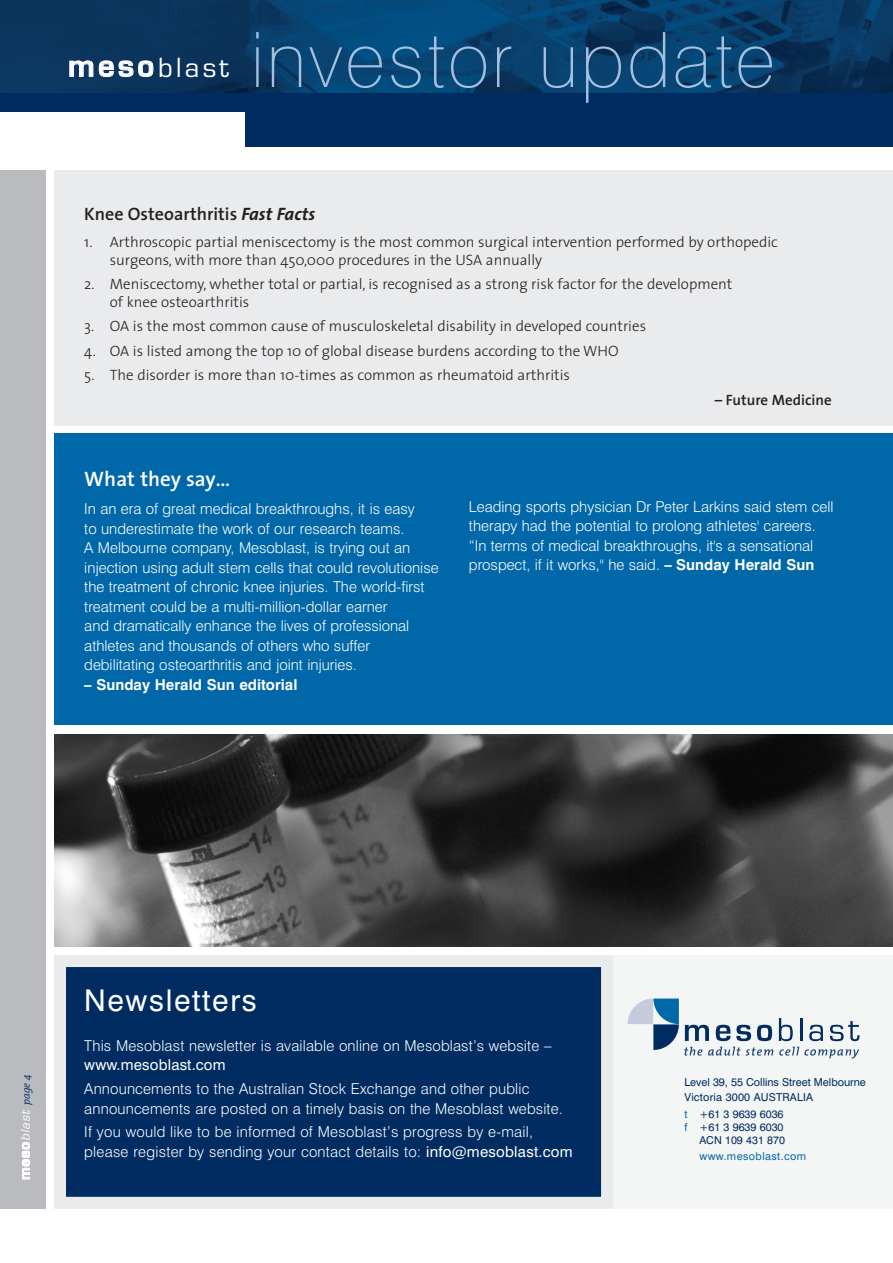
<style>
.page{position:relative;width:893px;height:1263px;background:#fff}
.page>*{position:absolute;margin:0;border:0;box-sizing:border-box;transform-origin:0 0}
.t1{font:100 76.5px "Swiss 721 BT";letter-spacing:.03em;color:#a5c0df}
.t2{font:30px "Swiss 721 BT";letter-spacing:.055em;color:#fff}
.t3{font:28.95px "Eurostile";letter-spacing:.11em;color:#fff}
.t4{font:600 21px "The Sans";color:#fff}
.t5{font:600 18px "The Sans";color:#231f20}
.t6{font:300 15px/19.5px "Swiss 721 BT";color:#fff}
.t7{font:300 15px/18px "The Sans";color:#231f20}
.t8{font:700 15px "Swiss 721 BT";color:#fff}
.t9{font:600 15px "The Sans";color:#231f20}
.t10{font:italic 13.5px "Eurostile";color:#fff}
.t11{font:10.95px/14.5px "Swiss 721 BT";letter-spacing:-.005em;color:#002c62}
.t12{font:10.8px/12.9px "Swiss 721 BT";color:#002c62;text-align:right}
.t13{font:10.8px "Swiss 721 BT";letter-spacing:.04em;color:#0068a9}
.s1{font-weight:600}
.s2{font-weight:700;font-style:italic}
.s3{font-weight:700}
.s4{font-weight:600;font-style:normal}
.s5{font-family:"The Mix";font-weight:300;font-size:10.5px;color:#002c62}
.s6{font-weight:400}
.s7{color:#0068a9}
</style>
<div class="page">
<img style="left:54px;top:734px;width:839px;height:213px">
<div style="left:54px;top:434px;width:839px;height:291px;background:#0068a9"></div>
<div style="left:54px;top:170px;width:839px;height:255px;background:#eaebec"></div>
<div style="left:610px;top:955px;width:283px;height:254px;background:#f4f5f5"></div>
<div style="left:60px;top:961px;width:547px;height:242px;background:#002c62"></div>
<div style="left:54px;top:955px;width:559px;height:254px;border:12px solid #eaebec"></div>
<div style="left:0;top:91px;width:498px;height:20px;background:#002c62"></div>
<div style="left:245px;top:89px;width:648px;height:58px;background:#002c62"></div>
<img style="left:0;top:0;width:893px;height:92px">
<div style="left:0;top:170px;width:46px;height:1039px;background:#babbbe"></div>
<svg style="left:779px;top:1018px;width:14px;height:23px"></svg>
<hr style="left:800px;top:1018px;width:2px;height:23px;background:#002c62">
<svg style="left:809px;top:1025px;width:14px;height:16px"></svg>
<svg style="left:830px;top:1021px;width:29px;height:20px"></svg>
<svg style="left:628px;top:999px;width:145px;height:57px"></svg>
<svg style="left:779px;top:1047px;width:80px;height:12px"></svg>
<h3 class="t3" style="left:68px;top:58px;width:162px"><span class="s1">meso</span>blast</h3>
<h1 class="t1" style="left:251px;top:32px;width:526px">investor update</h1>
<p class="t5" style="left:84px;top:207px;width:232px">Knee Osteoarthritis <span class="s2">Fast Facts</span></p>
<p class="t7" style="left:110px;top:234px;width:670px;text-indent:-26px">1. Arthroscopic partial meniscectomy is the most common surgical intervention performed by orthopedic surgeons, with more than 450,000 procedures in the USA annually</p>
<p class="t7" style="left:110px;top:276px;width:624px;text-indent:-26px">2. Meniscectomy, whether total or partial, is recognised as a strong risk factor for the development of knee osteoarthritis</p>
<p class="t7" style="left:84px;top:319px;width:563px">3. OA is the most common cause of musculoskeletal disability in developed countries</p>
<p class="t7" style="left:84px;top:343px;width:536px">4. OA is listed among the top 10 of global disease burdens according to the WHO</p>
<p class="t7" style="left:84px;top:368px;width:487px">5. The disorder is more than 10-times as common as rheumatoid arthritis</p>
<p class="t9" style="left:715px;top:394px;width:119px">– Future Medicine</p>
<h3 class="t4" style="left:84px;top:471px;width:148px">What they say…</h3>
<p class="t6" style="left:84px;top:500px;width:356px">In an era of great medical breakthroughs, it is easy<br>to underestimate the work of our research teams.<br>A Melbourne company, Mesoblast, is trying out an injection using adult stem cells that could revolutionise the treatment of chronic knee injuries. The world-first treatment could be a multi-million-dollar earner<br>and dramatically enhance the lives of professional athletes and thousands of others who suffer debilitating osteoarthritis and joint injuries.</p>
<p class="t8" style="left:84px;top:678px;width:215px">– Sunday Herald Sun editorial</p>
<p class="t6" style="left:469px;top:497px;width:366px">Leading sports physician Dr Peter Larkins said stem cell therapy had the potential to prolong athletes' careers. “In terms of medical breakthroughs, it's a sensational prospect, if it works,'' he said. <span class="s3">– Sunday Herald Sun</span></p>
<p class="t10" style="left:20px;top:1180px;width:107px;rotate:-90deg"><span class="s4">meso</span>blast <span class="s5">page 4</span></p>
<h2 class="t2" style="left:84px;top:988px;width:174px">Newsletters</h2>
<p class="t6" style="left:84px;top:1036px;width:469px">This Mesoblast newsletter is available online on Mesoblast’s website <span class="s6">– www.mesoblast.com</span></p>
<p class="t6" style="left:84px;top:1080px;width:480px">Announcements to the Australian Stock Exchange and other public announcements are posted on a timely basis on the Mesoblast website.</p>
<p class="t6" style="left:84px;top:1123px;width:490px">If you would like to be informed of Mesoblast’s progress by e-mail, please register by sending your contact details to: <span class="s6">info@mesoblast.com</span></p>
<p class="t11" style="left:684px;top:1076px;width:183px">Level 39, 55 Collins Street Melbourne<br>Victoria 3000 AUSTRALIA</p>
<p class="t12" style="left:684px;top:1109px;width:102px"><span class="s7">t</span> +61 3 9639 6036 <span class="s7">f</span> +61 3 9639 6030<br>ACN 109 431 870</p>
<p class="t13" style="left:699px;top:1151px;width:108px">www.mesoblast.com</p>
</div>
